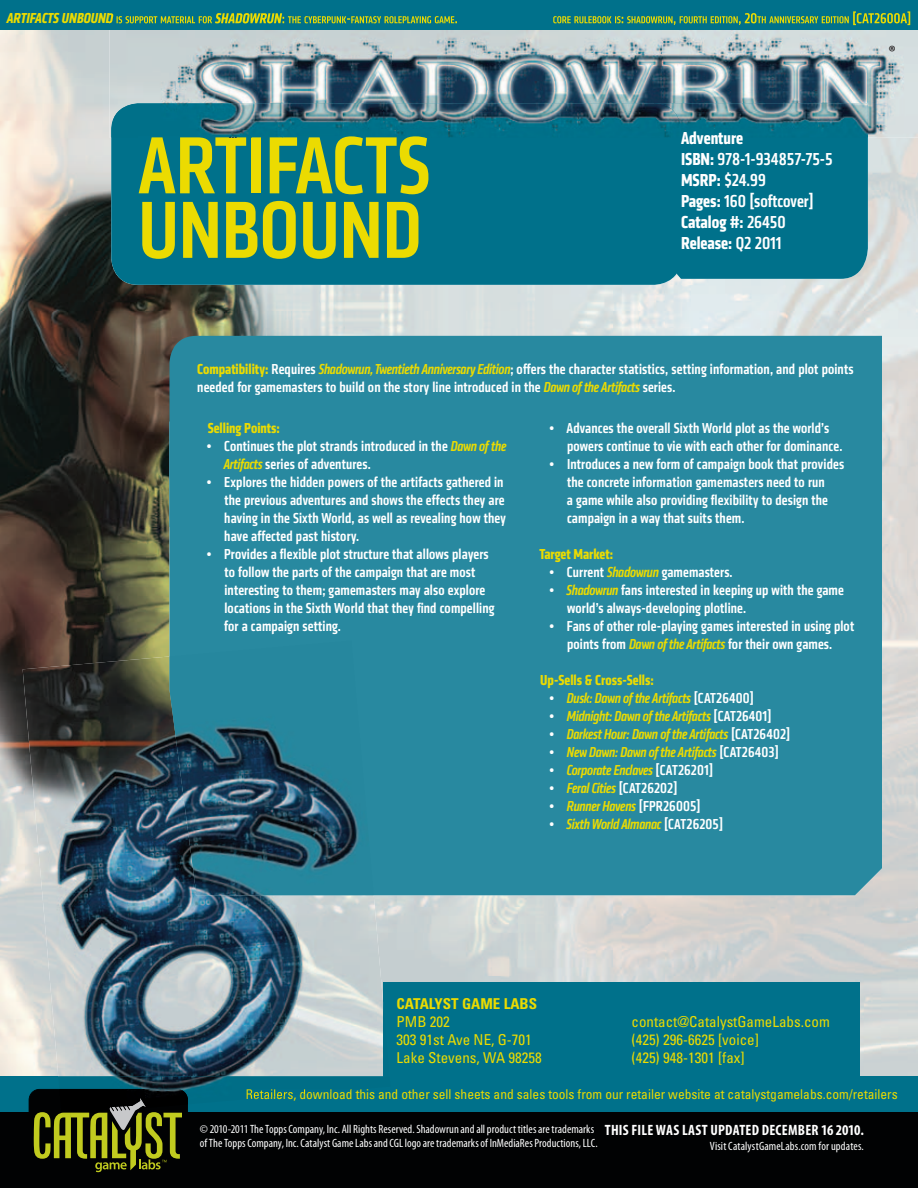
<style>
.page{position:relative;width:918px;height:1188px;background:#fff}
.page>*{position:absolute;margin:0;border:0;box-sizing:border-box;transform-origin:0 0}
.t1{font:500 condensed 84px/64.5px "Klavika";color:#ebdb01}
.t2{font:500 condensed 18px/21px "Klavika";color:#fff}
.t3{font:700 condensed 18px "Myriad Pro";color:#231f20}
.t4{font:500 condensed 15px/18px "Klavika";letter-spacing:.01em;color:#fff}
.t5{font:italic 500 condensed 15px "Klavika";letter-spacing:-.02em;color:#ebdb01}
.t6{font:condensed 15px/18px "Univers LT Std";color:#ebdb01}
.t7{font:700 condensed 15px "Klavika";color:#ebdb01}
.t8{font:700 condensed 15px "Myriad Pro";letter-spacing:.015em;color:#fff}
.t9{font:700 condensed 15px "Univers LT Std";color:#ebdb01}
.t10{font:condensed 13.5px "Univers LT Std";color:#ebdb01}
.t11{font:condensed 12px/14.4px "Myriad Pro";letter-spacing:.005em;color:#fff}
.s1{font-weight:700}
.s2{font-weight:700;color:#ebdb01}
.s3{font-style:italic;color:#ebdb01}
.s4{font-style:normal;color:#fff}
</style>
<div class="page">
<img style="left:0;top:30px;width:918px;height:1046px">
<div style="left:0;top:1112px;width:918px;height:76px;background:#010203"></div>
<div style="left:672px;top:138px;width:196px;height:141px;background:#00718b"></div>
<div style="left:111px;top:103px;width:570px;height:182px;background:#00718b;border-radius:27px"></div>
<div style="left:170px;top:336px;width:712px;height:59px;background:#2889a0"></div>
<div style="left:169px;top:395px;width:713px;height:500px;background:#2889a0"></div>
<div style="left:0;top:0;width:918px;height:30px;background:#00718b"></div>
<div style="left:0;top:1076px;width:918px;height:36px;background:#00718b"></div>
<div style="left:383px;top:982px;width:477px;height:94px;background:#00718b"></div>
<img style="left:110px;top:11px;width:808px;height:127px">
<img style="left:681px;top:103px;width:187px;height:35px">
<img style="left:111px;top:103px;width:570px;height:35px">
<img style="left:139px;top:136px;width:291px;height:2px">
<svg style="left:110px;top:13px;width:3px;height:10px"></svg>
<img style="left:117px;top:16px;width:95px;height:7px">
<img style="left:215px;top:13px;width:67px;height:10px">
<svg style="left:283px;top:17px;width:2px;height:6px"></svg>
<img style="left:288px;top:16px;width:169px;height:7px">
<img style="left:553px;top:16px;width:70px;height:7px">
<img style="left:627px;top:13px;width:222px;height:12px">
<img style="left:849px;top:11px;width:61px;height:14px">
<img style="left:23px;top:656px;width:367px;height:420px">
<img style="left:170px;top:641px;width:204px;height:254px">
<img style="left:58px;top:1076px;width:325px;height:23px">
<img style="left:247px;top:1089px;width:114px;height:10px">
<img style="left:383px;top:1002px;width:7px;height:74px">
<svg style="left:29px;top:1089px;width:159px;height:84px"></svg>
<h1 class="t1" style="left:138px;top:133px;width:293px">ARTIFACTS<br>UNBOUND</h1>
<p class="t2" style="left:681px;top:127px;width:153px"><span class="s1">Adventure<br>ISBN:</span> 978-1-934857-75-5<br><span class="s1">MSRP:</span> $24.99<br><span class="s1">Pages:</span> 160 [softcover]<br><span class="s1">Catalog #:</span> 26450<br><span class="s1">Release:</span> Q2 2011</p>
<p class="t3" style="left:889px;top:41px;width:8px">®</p>
<p class="t4" style="left:197px;top:360px;width:658px"><span class="s2">Compatibility:</span> Requires <span class="s3">Shadowrun, Twentieth Anniversary Edition</span>; offers the character statistics, setting information, and plot points needed for gamemasters to build on the story line introduced in the <span class="s3">Dawn of the Artifacts</span> series.</p>
<p class="t7" style="left:208px;top:418px;width:74px">Selling Points:</p>
<p class="t4" style="left:224px;top:437px;width:284px;text-indent:-17px">• Continues the plot strands introduced in the <span class="s3">Dawn of the<br>Artifacts</span> series of adventures.</p>
<p class="t4" style="left:224px;top:473px;width:283px;text-indent:-18px">• Explores the hidden powers of the artifacts gathered in the previous adventures and shows the effects they are having in the Sixth World, as well as revealing how they have affected past history.</p>
<p class="t4" style="left:224px;top:545px;width:272px;text-indent:-18px">• Provides a flexible plot structure that allows players to follow the parts of the campaign that are most interesting to them; gamemasters may also explore locations in the Sixth World that they find compelling for a campaign setting.</p>
<p class="t4" style="left:567px;top:419px;width:277px;text-indent:-18px">• Advances the overall Sixth World plot as the world’s powers continue to vie with each other for dominance.</p>
<p class="t4" style="left:567px;top:455px;width:279px;text-indent:-18px">• Introduces a new form of campaign book that provides the concrete information gamemasters need to run<br>a game while also providing flexibility to design the campaign in a way that suits them.</p>
<p class="t7" style="left:539px;top:544px;width:75px">Target Market:</p>
<p class="t4" style="left:549px;top:563px;width:185px">• Current <span class="s3">Shadowrun</span> gamemasters.</p>
<p class="t4" style="left:567px;top:581px;width:278px;text-indent:-18px">• <span class="s3">Shadowrun</span> fans interested in keeping up with the game world’s always-developing plotline.</p>
<p class="t4" style="left:549px;top:617px;width:307px;text-align:center">• Fans of other role-playing games interested in using plot points from <span class="s3">Dawn of the Artifacts</span> for their own games.</p>
<p class="t7" style="left:540px;top:670px;width:115px">Up-Sells &amp; Cross-Sells:</p>
<p class="t5" style="left:549px;top:689px;width:206px"><span class="s4">•</span> Dusk: Dawn of the Artifacts <span class="s4">[CAT26400]</span></p>
<p class="t5" style="left:549px;top:707px;width:224px"><span class="s4">•</span> Midnight: Dawn of the Artifacts <span class="s4">[CAT26401]</span></p>
<p class="t5" style="left:549px;top:725px;width:243px"><span class="s4">•</span> Darkest Hour: Dawn of the Artifacts <span class="s4">[CAT26402]</span></p>
<p class="t5" style="left:549px;top:743px;width:231px"><span class="s4">•</span> New Dawn: Dawn of the Artifacts <span class="s4">[CAT26403]</span></p>
<p class="t5" style="left:549px;top:761px;width:166px"><span class="s4">•</span> Corporate Enclaves <span class="s4">[CAT26201]</span></p>
<p class="t4" style="left:549px;top:779px;width:130px">• <span class="s3">Feral Cities</span> [CAT26202]</p>
<p class="t5" style="left:549px;top:797px;width:153px"><span class="s4">•</span> Runner Havens <span class="s4">[FPR26005]</span></p>
<p class="t5" style="left:549px;top:815px;width:176px"><span class="s4">•</span> Sixth World Almanac <span class="s4">[CAT26205]</span></p>
<p class="t9" style="left:397px;top:994px;width:142px">CATALYST GAME LABS</p>
<p class="t6" style="left:397px;top:1012px;width:147px">PMB 202<br>303 91st Ave NE, G-701<br>Lake Stevens, WA 98258</p>
<p class="t6" style="left:632px;top:1012px;width:200px">contact@CatalystGameLabs.com (425) 296-6625 [voice]<br>(425) 948-1301 [fax]</p>
<p class="t10" style="left:245px;top:1086px;width:654px">Retailers, download this and other sell sheets and sales tools from our retailer website at catalystgamelabs.com/retailers</p>
<p class="t11" style="left:200px;top:1122px;width:399px">© 2010-2011 The Topps Company, Inc. All Rights Reserved. Shadowrun and all product titles are trademarks of The Topps Company, Inc. Catalyst Game Labs and CGL logo are trademarks of InMediaRes Productions, LLC.</p>
<p class="t8" style="left:605px;top:1121px;width:261px">THIS FILE WAS LAST UPDATED DECEMBER 16 2010.</p>
<p class="t11" style="left:710px;top:1138px;width:156px">Visit CatalystGameLabs.com for updates.</p>
</div>
